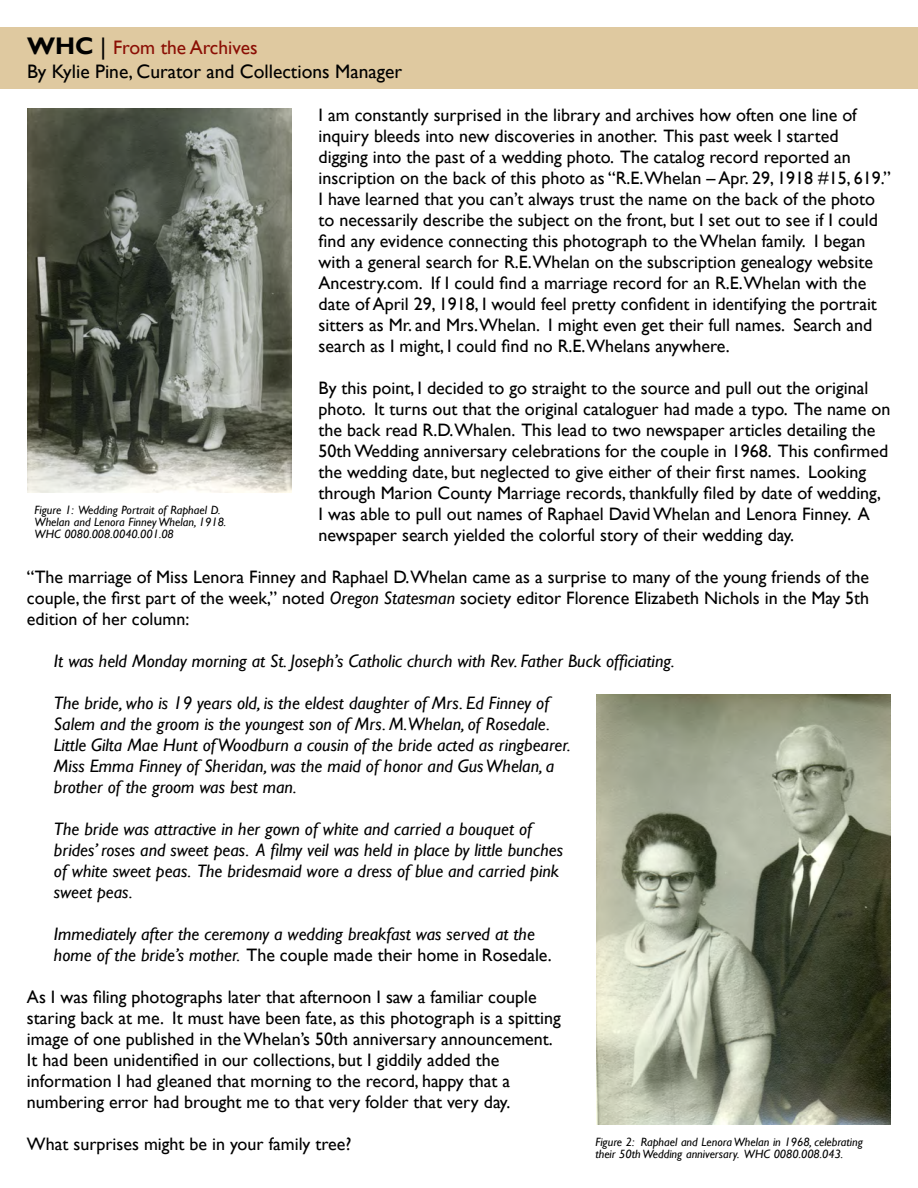
<style>
.page{position:relative;width:918px;height:1188px;background:#fff}
.page>*{position:absolute;margin:0;border:0;box-sizing:border-box;transform-origin:0 0}
.t1{font:19.5px/23.4px "Gill Sans";color:#000}
.t2{font:18px/21px "Gill Sans";color:#000}
.t3{font:italic 18px/21px "Gill Sans";color:#000}
.t4{font:italic 12px/12px "Gill Sans";color:#000}
.s1{font-weight:700;font-size:24px}
.s2{font-size:24px}
.s3{color:#8b0e04}
.s4{font-style:italic}
.s5{font-style:normal}
</style>
<div class="page">
<div style="left:0;top:27px;width:918px;height:61px;background:#dfc9a0"></div>
<img style="left:27px;top:108px;width:265px;height:385px">
<img style="left:596px;top:695px;width:294px;height:429px">
<p class="t1" style="left:27px;top:36px;width:377px"><span class="s1">WHC</span> <span class="s2">|</span> <span class="s3">From the Archives<br></span>By Kylie Pine, Curator and Collections Manager</p>
<p class="t2" style="left:319px;top:105px;width:574px">I am constantly surprised in the library and archives how often one line of inquiry bleeds into new discoveries in another. This past week I started digging into the past of a wedding photo. The catalog record reported an inscription on the back of this photo as “R.E.Whelan – Apr. 29, 1918 #15, 619.” I have learned that you can’t always trust the name on the back of the photo to necessarily describe the subject on the front, but I set out to see if I could find any evidence connecting this photograph to the Whelan family. I began with a general search for R.E.Whelan on the subscription genealogy website Ancestry.com. If I could find a marriage record for an R.E.Whelan with the date of April 29, 1918, I would feel pretty confident in identifying the portrait sitters as Mr. and Mrs.Whelan. I might even get their full names. Search and search as I might, I could find no R.E.Whelans anywhere.</p>
<p class="t2" style="left:319px;top:378px;width:573px">By this point, I decided to go straight to the source and pull out the original photo. It turns out that the original cataloguer had made a typo. The name on the back read R.D.Whalen. This lead to two newspaper articles detailing the 50th Wedding anniversary celebrations for the couple in 1968. This confirmed the wedding date, but neglected to give either of their first names. Looking through Marion County Marriage records, thankfully filed by date of wedding,<br>I was able to pull out names of Raphael David Whelan and Lenora Finney. A newspaper search yielded the colorful story of their wedding day.</p>
<p class="t2" style="left:27px;top:567px;width:844px;text-align:justify">“The marriage of Miss Lenora Finney and Raphael D.Whelan came as a surprise to many of the young friends of the couple, the first part of the week,” noted <span class="s4">Oregon Statesman</span> society editor Florence Elizabeth Nichols in the May 5th edition of her column:</p>
<p class="t3" style="left:54px;top:651px;width:622px">It was held Monday morning at St. Joseph’s Catholic church with Rev. Father Buck officiating.</p>
<p class="t3" style="left:54px;top:693px;width:518px">The bride, who is 19 years old, is the eldest daughter of Mrs. Ed Finney of Salem and the groom is the youngest son of Mrs. M.Whelan, of Rosedale.<br>Little Gilta Mae Hunt of Woodburn a cousin of the bride acted as ringbearer.<br>Miss Emma Finney of Sheridan, was the maid of honor and Gus Whelan, a brother of the groom was best man.</p>
<p class="t3" style="left:54px;top:819px;width:511px">The bride was attractive in her gown of white and carried a bouquet of brides’ roses and sweet peas. A filmy veil was held in place by little bunches of white sweet peas. The bridesmaid wore a dress of blue and carried pink sweet peas.</p>
<p class="t3" style="left:54px;top:924px;width:499px">Immediately after the ceremony a wedding breakfast was served at the home of the bride’s mother. <span class="s5">The couple made their home in Rosedale.</span></p>
<p class="t2" style="left:27px;top:987px;width:535px">As I was filing photographs later that afternoon I saw a familiar couple staring back at me. It must have been fate, as this photograph is a spitting image of one published in the Whelan’s 50th anniversary announcement.<br>It had been unidentified in our collections, but I giddily added the information I had gleaned that morning to the record, happy that a numbering error had brought me to that very folder that very day.</p>
<p class="t2" style="left:27px;top:1134px;width:326px">What surprises might be in your family tree?</p>
<p class="t4" style="left:35px;top:504px;width:193px">Figure 1: Wedding Portrait of Raphael D.<br>Whelan and Lenora Finney Whelan, 1918.<br>WHC 0080.008.0040.001.08</p>
<p class="t4" style="left:595px;top:1136px;width:269px">Figure 2: Raphael and Lenora Whelan in 1968, celebrating their 50th Wedding anniversary. WHC 0080.008.043.</p>
</div>
